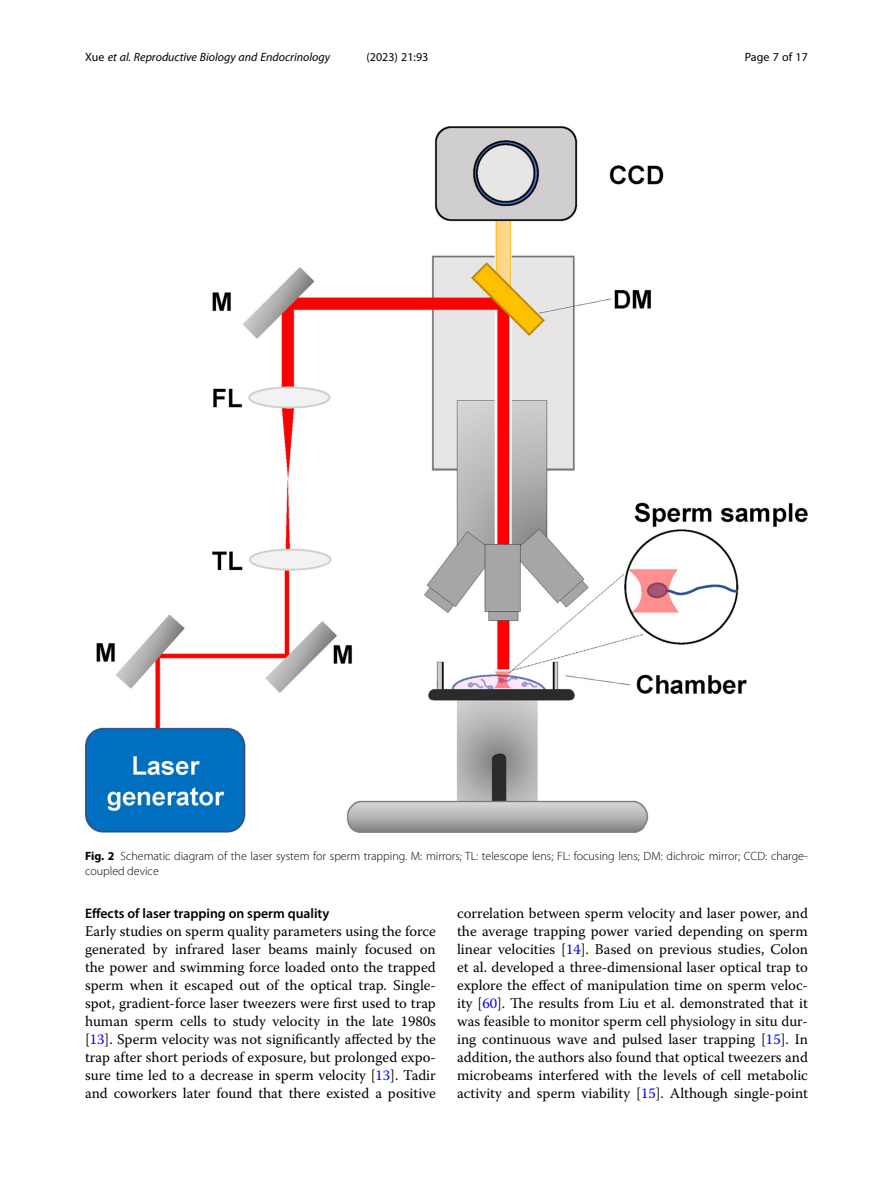
<style>
.page{position:relative;width:893px;height:1191px;background:#fff}
.page>*{position:absolute;margin:0;border:0;box-sizing:border-box;transform-origin:0 0}
.Body_Text{font:14.7px/18px "Warnock Pro";color:#000;text-align:justify}
.Head_2{font:600 13.8px "Myriad Pro";color:#000}
.Figure_Caption{font:300 12px/15px "Myriad Pro";color:#000}
.t1{font:italic 12px "Myriad Pro";color:#000}
.t2{font:12px "Myriad Pro";color:#000}
.s1{font-style:normal}
.s2{font-weight:700}
.s3{color:#00f}
</style>
<div class="page">
<img style="left:85px;top:126px;width:723px;height:706px">
<p class="t1" style="left:85px;top:50px;width:246px"><span class="s1">Xue</span> et al. Reproductive Biology and Endocrinology</p>
<p class="t2" style="left:366px;top:50px;width:63px">(2023) 21:93</p>
<p class="t2" style="left:745px;top:50px;width:65px">Page 7 of 17</p>
<p class="Figure_Caption" style="left:85px;top:848px;width:724px"><span class="s2">Fig. 2</span> Schematic diagram of the laser system for sperm trapping. M: mirrors; TL: telescope lens; FL: focusing lens; DM: dichroic mirror; CCD: charge&shy;coupled device</p>
<p class="Head_2" style="left:85px;top:905px;width:246px">Effects of laser trapping on sperm quality</p>
<p class="Body_Text" style="left:85px;top:922px;width:352px">Early studies on sperm quality parameters using the force generated by infrared laser beams mainly focused on the power and swimming force loaded onto the trapped sperm when it escaped out of the optical trap. Single&shy;spot, gradient-force laser tweezers were first used to trap human sperm cells to study velocity in the late 1980s [<span class="s3">13</span>]. Sperm velocity was not significantly affected by the trap after short periods of exposure, but prolonged expo&shy;sure time led to a decrease in sperm velocity [<span class="s3">13</span>]. Tadir and coworkers later found that there existed a positive</p>
<p class="Body_Text" style="left:457px;top:904px;width:352px">correlation between sperm velocity and laser power, and the average trapping power varied depending on sperm linear velocities [<span class="s3">14</span>]. Based on previous studies, Colon et al. developed a three-dimensional laser optical trap to explore the effect of manipulation time on sperm veloc&shy;ity [<span class="s3">60</span>]. The results from Liu et al. demonstrated that it was feasible to monitor sperm cell physiology in situ dur&shy;ing continuous wave and pulsed laser trapping [<span class="s3">15</span>]. In addition, the authors also found that optical tweezers and microbeams interfered with the levels of cell metabolic activity and sperm viability [<span class="s3">15</span>]. Although single-point</p>
</div>
